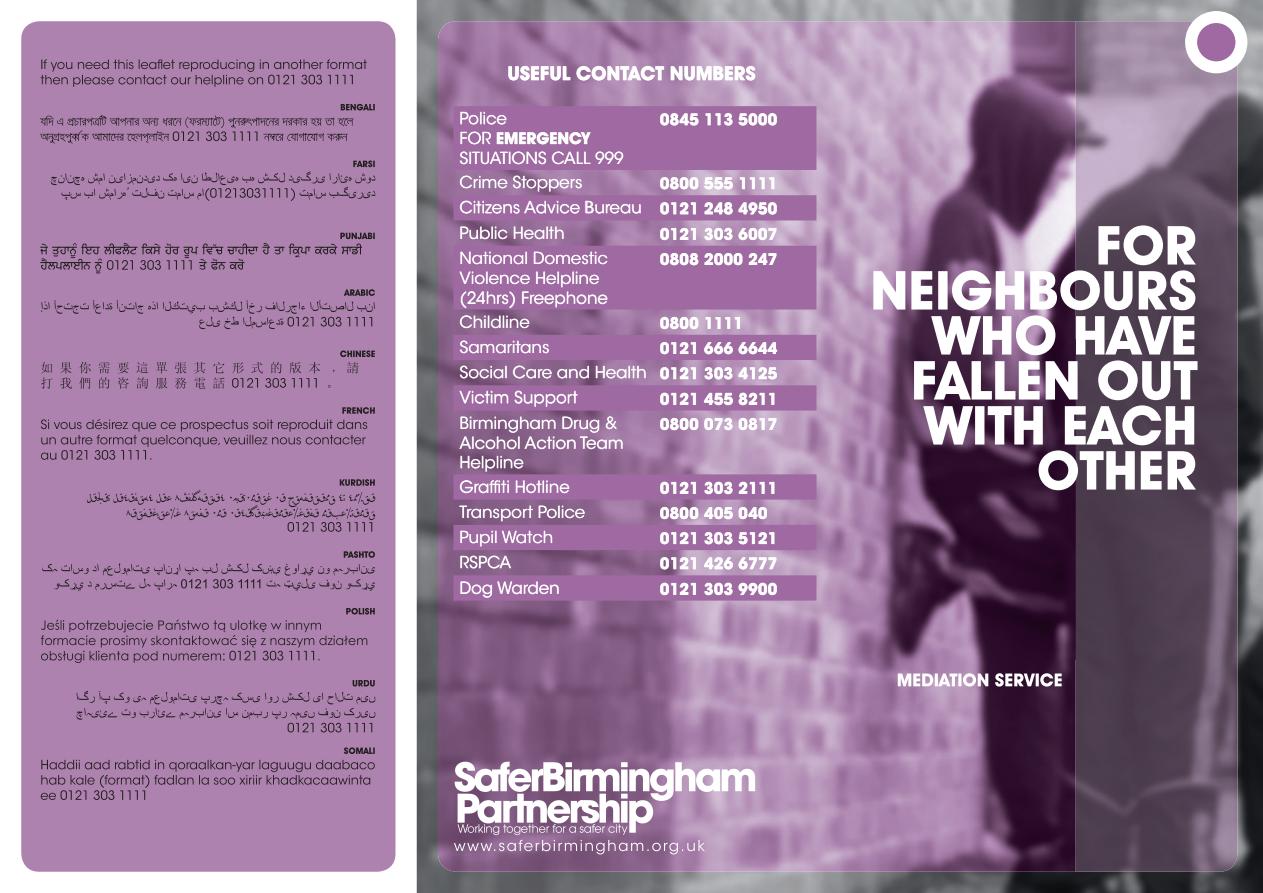
<style>
.page{position:relative;width:1263px;height:893px;background:#fff}
.page>*{position:absolute;margin:0;border:0;box-sizing:border-box;transform-origin:0 0}
.t1{font:700 19.5px "Avant Garde IT Cby BT";color:#fff}
.t2{font:16.5px/19.8px "ITC Avant Garde Std";color:#fff}
.t3{font:700 16.5px "Avant Garde IT Cby BT";color:#fff}
.s1{font-family:"ITC Avant Garde Std";font-weight:400}
.s2{font-family:"Avant Garde IT Cby BT";font-weight:700}
</style>
<div class="page">
<img style="left:417px;top:0;width:846px;height:893px">
<img style="left:438px;top:21px;width:799px;height:851px">
<div style="left:21px;top:21px;width:374px;height:851px;background:#ae82af;border-radius:18px"></div>
<img style="left:1076px;top:21px;width:1px;height:851px">
<svg style="left:1185px;top:11px;width:62px;height:62px"></svg>
<svg style="left:453px;top:106px;width:363px;height:495px;background:#a073a2"></svg>
<svg style="left:660px;top:583px;width:117px;height:12px"></svg>
<svg style="left:461px;top:581px;width:98px;height:16px;background:#b288b4"></svg>
<svg style="left:660px;top:557px;width:116px;height:13px"></svg>
<svg style="left:461px;top:556px;width:50px;height:12px"></svg>
<svg style="left:660px;top:532px;width:114px;height:12px"></svg>
<svg style="left:461px;top:531px;width:91px;height:15px"></svg>
<svg style="left:660px;top:507px;width:107px;height:12px"></svg>
<svg style="left:460px;top:506px;width:125px;height:15px;background:#9c7d9d"></svg>
<svg style="left:660px;top:482px;width:114px;height:12px"></svg>
<svg style="left:460px;top:480px;width:109px;height:13px"></svg>
<svg style="left:660px;top:418px;width:116px;height:12px"></svg>
<svg style="left:461px;top:456px;width:62px;height:16px"></svg>
<svg style="left:460px;top:416px;width:162px;height:33px;background:#a181a2"></svg>
<svg style="left:660px;top:393px;width:114px;height:12px"></svg>
<svg style="left:460px;top:391px;width:117px;height:16px;background:#b085b2"></svg>
<svg style="left:660px;top:367px;width:117px;height:13px"></svg>
<svg style="left:460px;top:366px;width:186px;height:12px;background:#a88aa9"></svg>
<svg style="left:660px;top:342px;width:117px;height:12px"></svg>
<svg style="left:460px;top:341px;width:89px;height:12px"></svg>
<svg style="left:660px;top:317px;width:80px;height:12px"></svg>
<svg style="left:460px;top:315px;width:69px;height:13px"></svg>
<svg style="left:660px;top:253px;width:116px;height:12px"></svg>
<svg style="left:460px;top:272px;width:147px;height:36px;background:#ae82b0"></svg>
<svg style="left:461px;top:252px;width:146px;height:12px;background:#b78fb8"></svg>
<svg style="left:660px;top:228px;width:116px;height:12px"></svg>
<svg style="left:461px;top:226px;width:102px;height:13px"></svg>
<svg style="left:660px;top:202px;width:117px;height:13px"></svg>
<svg style="left:460px;top:201px;width:181px;height:13px;background:#b48cb6"></svg>
<svg style="left:660px;top:177px;width:114px;height:12px"></svg>
<svg style="left:460px;top:176px;width:122px;height:16px;background:#ae8daf"></svg>
<svg style="left:660px;top:113px;width:117px;height:13px"></svg>
<svg style="left:460px;top:152px;width:163px;height:12px;background:#b892ba"></svg>
<svg style="left:461px;top:132px;width:130px;height:12px"></svg>
<svg style="left:461px;top:112px;width:45px;height:13px"></svg>
<svg style="left:509px;top:66px;width:246px;height:15px"></svg>
<svg style="left:873px;top:225px;width:324px;height:265px"></svg>
<svg style="left:898px;top:673px;width:164px;height:14px"></svg>
<svg style="left:454px;top:762px;width:301px;height:92px"></svg>
<svg style="left:41px;top:760px;width:334px;height:40px"></svg>
<svg style="left:344px;top:747px;width:31px;height:7px"></svg>
<svg style="left:77px;top:680px;width:298px;height:52px"></svg>
<svg style="left:41px;top:620px;width:326px;height:43px"></svg>
<svg style="left:346px;top:608px;width:29px;height:6px"></svg>
<svg style="left:42px;top:551px;width:333px;height:40px"></svg>
<svg style="left:87px;top:479px;width:288px;height:53px"></svg>
<svg style="left:41px;top:407px;width:334px;height:53px"></svg>
<svg style="left:41px;top:350px;width:334px;height:39px"></svg>
<svg style="left:41px;top:289px;width:334px;height:40px"></svg>
<svg style="left:40px;top:233px;width:335px;height:40px"></svg>
<svg style="left:51px;top:161px;width:324px;height:40px"></svg>
<svg style="left:40px;top:104px;width:335px;height:40px"></svg>
<svg style="left:40px;top:59px;width:327px;height:28px"></svg>
<p class="t1" style="left:507px;top:62px;width:250px">USEFUL CONTACT NUMBERS</p>
<p class="t2" style="left:459px;top:109px;width:49px">Police</p>
<p class="t3" style="left:459px;top:128px;width:132px"><span class="s1">FOR</span> EMERGENCY</p>
<p class="t2" style="left:459px;top:148px;width:166px">SITUATIONS CALL 999</p>
<p class="t3" style="left:660px;top:110px;width:119px">0845 113 5000</p>
<p class="t2" style="left:459px;top:173px;width:124px">Crime Stoppers</p>
<p class="t3" style="left:660px;top:173px;width:119px">0800 555 1111</p>
<p class="t2" style="left:459px;top:195px;width:319px;line-height:25.2px">Citizens Advice Bureau <span class="s2">0121 248 4950<br></span>Public Health</p>
<p class="t3" style="left:660px;top:224px;width:119px">0121 303 6007</p>
<p class="t2" style="left:459px;top:248px;width:150px">National Domestic<br>Violence Helpline (24hrs) Freephone</p>
<p class="t3" style="left:660px;top:249px;width:119px">0808 2000 247</p>
<p class="t2" style="left:459px;top:312px;width:72px">Childline</p>
<p class="t3" style="left:660px;top:313px;width:85px">0800 1111</p>
<p class="t2" style="left:459px;top:337px;width:92px">Samaritans</p>
<p class="t3" style="left:660px;top:338px;width:119px">0121 666 6644</p>
<p class="t2" style="left:459px;top:360px;width:319px;line-height:25.2px">Social Care and Health <span class="s2">0121 303 4125<br></span>Victim Support</p>
<p class="t3" style="left:660px;top:389px;width:119px">0121 455 8211</p>
<p class="t2" style="left:459px;top:413px;width:166px">Birmingham Drug &amp;<br>Alcohol Action Team<br>Helpline</p>
<p class="t3" style="left:660px;top:414px;width:119px">0800 073 0817</p>
<p class="t2" style="left:459px;top:477px;width:112px">Graffiti Hotline</p>
<p class="t3" style="left:660px;top:478px;width:119px">0121 303 2111</p>
<p class="t2" style="left:459px;top:502px;width:127px">Transport Police</p>
<p class="t3" style="left:660px;top:503px;width:109px">0800 405 040</p>
<p class="t2" style="left:459px;top:527px;width:95px">Pupil Watch</p>
<p class="t3" style="left:660px;top:528px;width:119px">0121 303 5121</p>
<p class="t2" style="left:459px;top:553px;width:53px">RSPCA</p>
<p class="t3" style="left:660px;top:553px;width:119px">0121 426 6777</p>
<p class="t2" style="left:459px;top:578px;width:102px">Dog Warden</p>
<p class="t3" style="left:660px;top:579px;width:119px">0121 303 9900</p>
</div>
